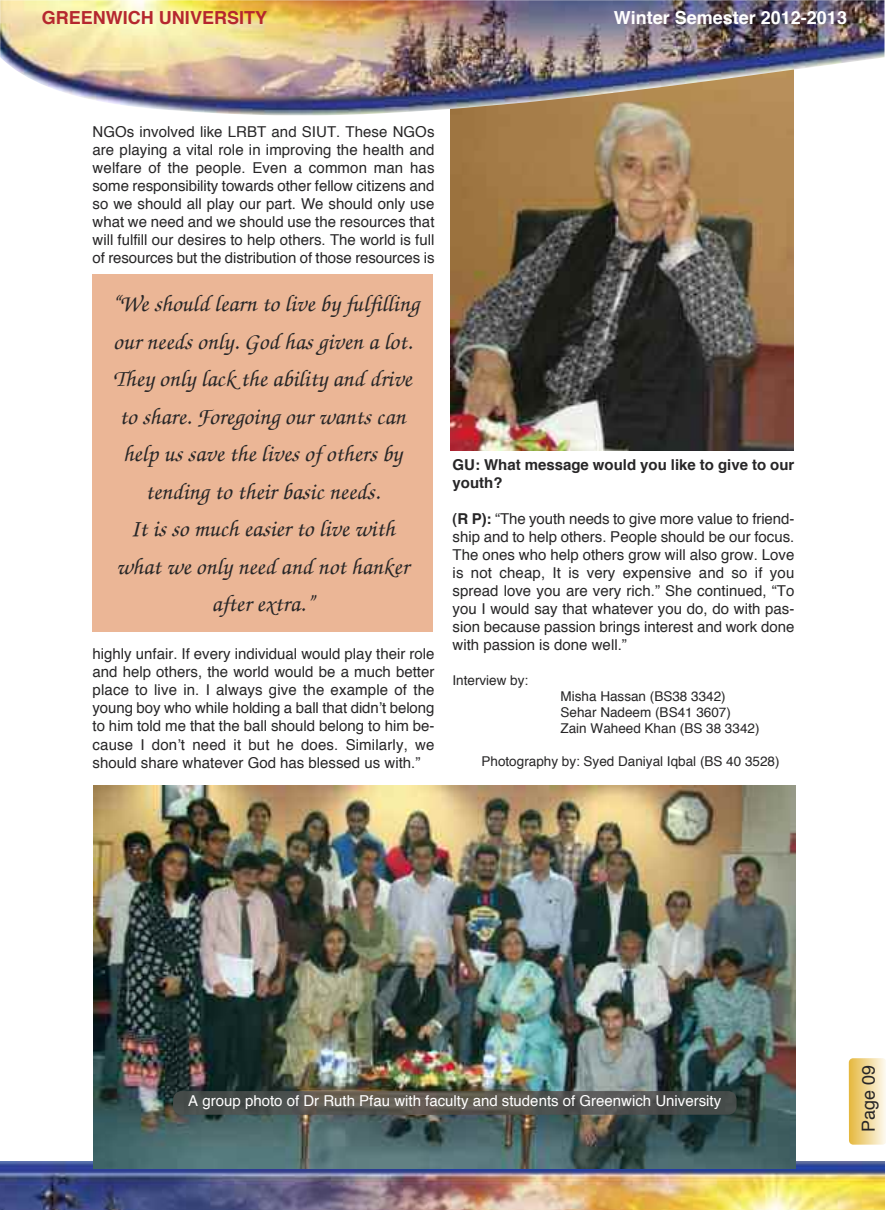
<style>
.page{position:relative;width:886px;height:1210px;background:#fff}
.page>*{position:absolute;margin:0;border:0;box-sizing:border-box;transform-origin:0 0}
.t1{font:24px/37.5px "Invitation";color:#272627;text-align:center}
.t2{font:700 18px "Helvetica";color:#fff}
.t3{font:700 18px "Helvetica";color:#b5272e}
.t4{font:18px "Helvetica";color:#272627}
.t5{font:15px/18px "Helvetica";color:#272627;text-align:justify}
.t6{font:15px "Helvetica";color:#fff}
.t7{font:700 15px/18px "Helvetica";color:#272627}
.t8{font:13.5px/16.2px "Helvetica";color:#272627}
.s1{font-weight:700}
</style>
<div class="page">
<img style="left:451px;top:115px;width:342px;height:336px">
<div style="left:848px;top:1058px;width:38px;height:86px;background:linear-gradient(to right,#e5b639,#fcf8eb);border-radius:4px"></div>
<img style="left:0;top:1161px;width:885px;height:48px">
<img style="left:94px;top:785px;width:701px;height:383px">
<img style="left:0;top:0;width:884px;height:115px">
<div style="left:92px;top:274px;width:341px;height:357px;background:#ebb696"></div>
<img style="left:173px;top:1091px;width:563px;height:23px">
<p class="t3" style="left:42px;top:11px;width:227px">GREENWICH UNIVERSITY</p>
<p class="t2" style="left:614px;top:11px;width:235px">Winter Semester 2012-2013</p>
<p class="t5" style="left:92px;top:124px;width:343px">NGOs involved like LRBT and SIUT. These NGOs are playing a vital role in improving the health and welfare of the people. Even a common man has some responsibility towards other fellow citizens and so we should all play our part. We should only use what we need and we should use the resources that will fulfill our desires to help others. The world is full of resources but the distribution of those resources is</p>
<p class="t1" style="left:111px;top:284px;width:310px">“We should learn to live by fulfilling our needs only. God has given a lot.<br>They only lack the ability and drive to share. Foregoing our wants can help us save the lives of others by tending to their basic needs.<br>It is so much easier to live with what we only need and not hanker after extra.”</p>
<p class="t5" style="left:93px;top:646px;width:343px">highly unfair. If every individual would play their role and help others, the world would be a much better place to live in. I always give the example of the young boy who while holding a ball that didn’t belong to him told me that the ball should belong to him be&shy;cause I don’t need it but he does. Similarly, we should share whatever God has blessed us with.”</p>
<p class="t7" style="left:452px;top:457px;width:343px">GU: What message would you like to give to our youth?</p>
<p class="t5" style="left:452px;top:511px;width:343px"><span class="s1">(R P):</span> “The youth needs to give more value to friend&shy;ship and to help others. People should be our focus.<br>The ones who help others grow will also grow. Love is not cheap, It is very expensive and so if you spread love you are very rich.” She continued, “To you I would say that whatever you do, do with pas&shy;sion because passion brings interest and work done with passion is done well.”</p>
<p class="t8" style="left:452px;top:673px;width:77px">Interview by:</p>
<p class="t8" style="left:560px;top:689px;width:200px">Misha Hassan (BS38 3342)<br>Sehar Nadeem (BS41 3607)<br>Zain Waheed Khan (BS 38 3342)</p>
<p class="t8" style="left:481px;top:754px;width:299px">Photography by: Syed Daniyal Iqbal (BS 40 3528)</p>
<p class="t6" style="left:188px;top:1094px;width:534px">A group photo of Dr Ruth Pfau with faculty and students of Greenwich University</p>
<p class="t4" style="left:861px;top:1132px;width:69px;rotate:-90deg">Page 09</p>
</div>
